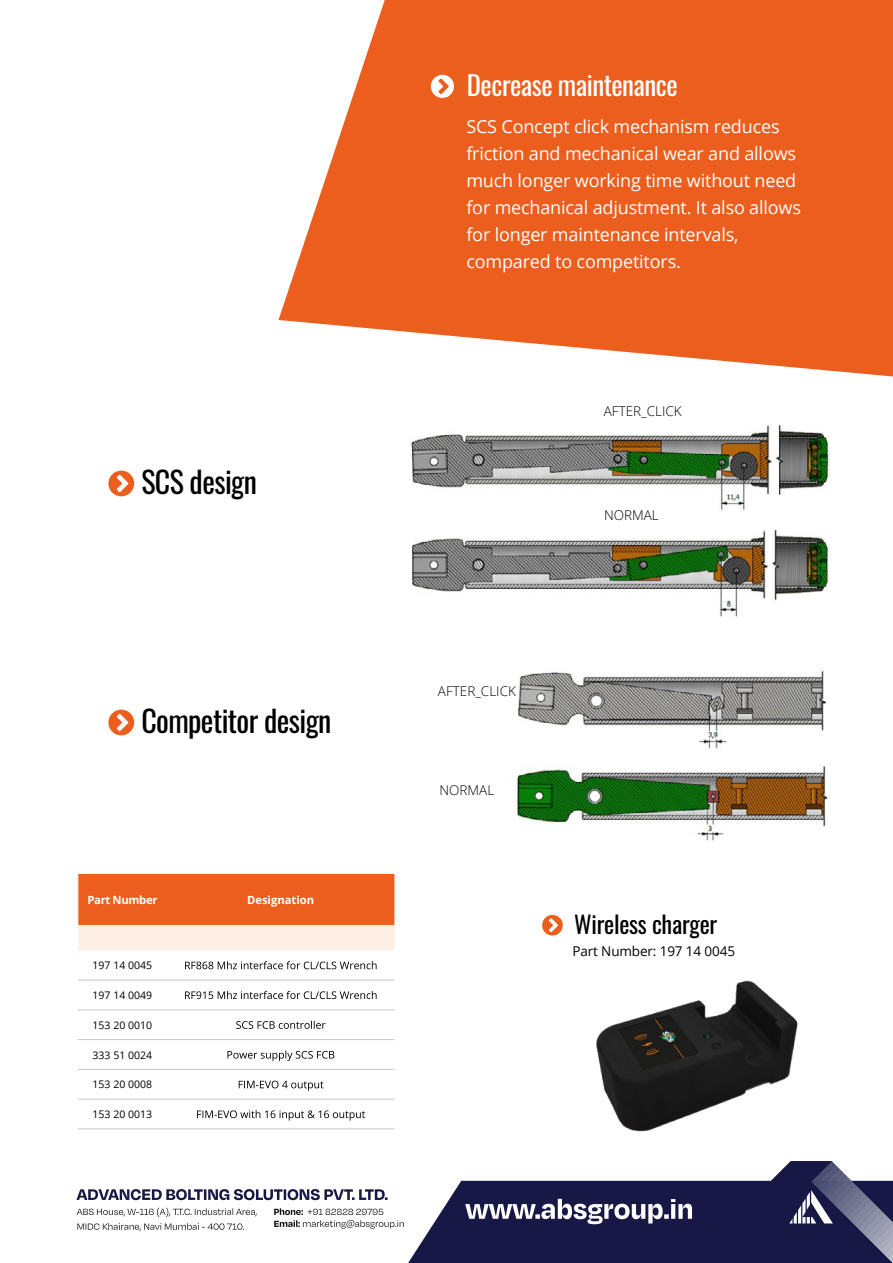
<style>
.page{position:relative;width:893px;height:1263px;background:#fff}
.page>*{position:absolute;margin:0;border:0;box-sizing:border-box;transform-origin:0 0}
.t1{font:30px "Oswald";letter-spacing:-.02em;color:#000}
.t2{font:27px "Oswald";letter-spacing:-.02em;color:#fff}
.t3{font:24px "Oswald";letter-spacing:-.01em;color:#000}
.t4{font:18px/27px "Open Sans";letter-spacing:-.01em;color:#fff}
.t5{font:300 13.5px "Open Sans";color:#000}
.t6{font:13.5px "Open Sans";letter-spacing:-.01em;color:#000}
.t7{font:700 11.25px "Open Sans";color:#fff}
.t8{font:700 11.25px "Open Sans";letter-spacing:-.03em;color:#fff}
.t9{font:10.5px "Open Sans";color:#000}
</style>
<div class="page">
<img style="left:517px;top:670px;width:312px;height:171px">
<img style="left:412px;top:529px;width:417px;height:88px">
<img style="left:596px;top:980px;width:202px;height:152px">
<svg style="left:279px;top:0;width:614px;height:376px;background:#ed753e"></svg>
<img style="left:411px;top:425px;width:418px;height:85px">
<svg style="left:108px;top:471px;width:26px;height:25px"></svg>
<svg style="left:108px;top:710px;width:26px;height:25px"></svg>
<svg style="left:431px;top:75px;width:23px;height:23px"></svg>
<hr style="left:78px;top:980px;width:89px;height:1px;background:#c6c6c6">
<hr style="left:167px;top:980px;width:227px;height:1px;background:#c6c6c6">
<hr style="left:78px;top:1009px;width:89px;height:1px;background:#c6c6c6">
<hr style="left:167px;top:1009px;width:227px;height:1px;background:#c6c6c6">
<hr style="left:78px;top:1039px;width:89px;height:1px;background:#c6c6c6">
<hr style="left:167px;top:1039px;width:227px;height:1px;background:#c6c6c6">
<hr style="left:78px;top:1069px;width:89px;height:1px;background:#c6c6c6">
<hr style="left:167px;top:1069px;width:227px;height:1px;background:#c6c6c6">
<hr style="left:78px;top:1099px;width:89px;height:1px;background:#c6c6c6">
<hr style="left:167px;top:1099px;width:227px;height:1px;background:#c6c6c6">
<hr style="left:78px;top:1129px;width:89px;height:1px;background:#c6c6c6">
<hr style="left:167px;top:1129px;width:227px;height:1px;background:#c6c6c6">
<svg style="left:78px;top:874px;width:316px;height:76px;background:#f18d5e"></svg>
<svg style="left:185px;top:961px;width:192px;height:8px"></svg>
<svg style="left:185px;top:991px;width:192px;height:8px"></svg>
<svg style="left:236px;top:1021px;width:90px;height:8px"></svg>
<svg style="left:227px;top:1050px;width:107px;height:11px"></svg>
<svg style="left:239px;top:1081px;width:84px;height:10px"></svg>
<svg style="left:197px;top:1110px;width:168px;height:10px"></svg>
<svg style="left:542px;top:915px;width:21px;height:20px"></svg>
<svg style="left:77px;top:1161px;width:816px;height:102px"></svg>
<h1 class="t1" style="left:141px;top:455px;width:117px">SCS design</h1>
<h1 class="t1" style="left:141px;top:694px;width:192px">Competitor design</h1>
<p class="t8" style="left:88px;top:892px;width:71px">Part Number</p>
<p class="t7" style="left:247px;top:892px;width:69px">Designation</p>
<p class="t9" style="left:93px;top:958px;width:61px">197 14 0045</p>
<p class="t9" style="left:93px;top:988px;width:61px">197 14 0049</p>
<p class="t9" style="left:93px;top:1018px;width:61px">153 20 0010</p>
<p class="t9" style="left:93px;top:1047px;width:61px">333 51 0024</p>
<p class="t9" style="left:93px;top:1077px;width:61px">153 20 0008</p>
<p class="t9" style="left:93px;top:1107px;width:61px">153 20 0013</p>
<h2 class="t2" style="left:467px;top:61px;width:212px">Decrease maintenance</h2>
<p class="t4" style="left:466px;top:112px;width:336px">SCS Concept click mechanism reduces friction and mechanical wear and allows much longer working time without need for mechanical adjustment. It also allows for longer maintenance intervals, compared to competitors.</p>
<p class="t5" style="left:604px;top:402px;width:79px">AFTER_CLICK</p>
<p class="t5" style="left:604px;top:506px;width:56px">NORMAL</p>
<p class="t5" style="left:438px;top:682px;width:79px">AFTER_CLICK</p>
<p class="t5" style="left:440px;top:781px;width:56px">NORMAL</p>
<h3 class="t3" style="left:574px;top:903px;width:145px">Wireless charger</h3>
<p class="t6" style="left:573px;top:942px;width:164px">Part Number: 197 14 0045</p>
</div>
